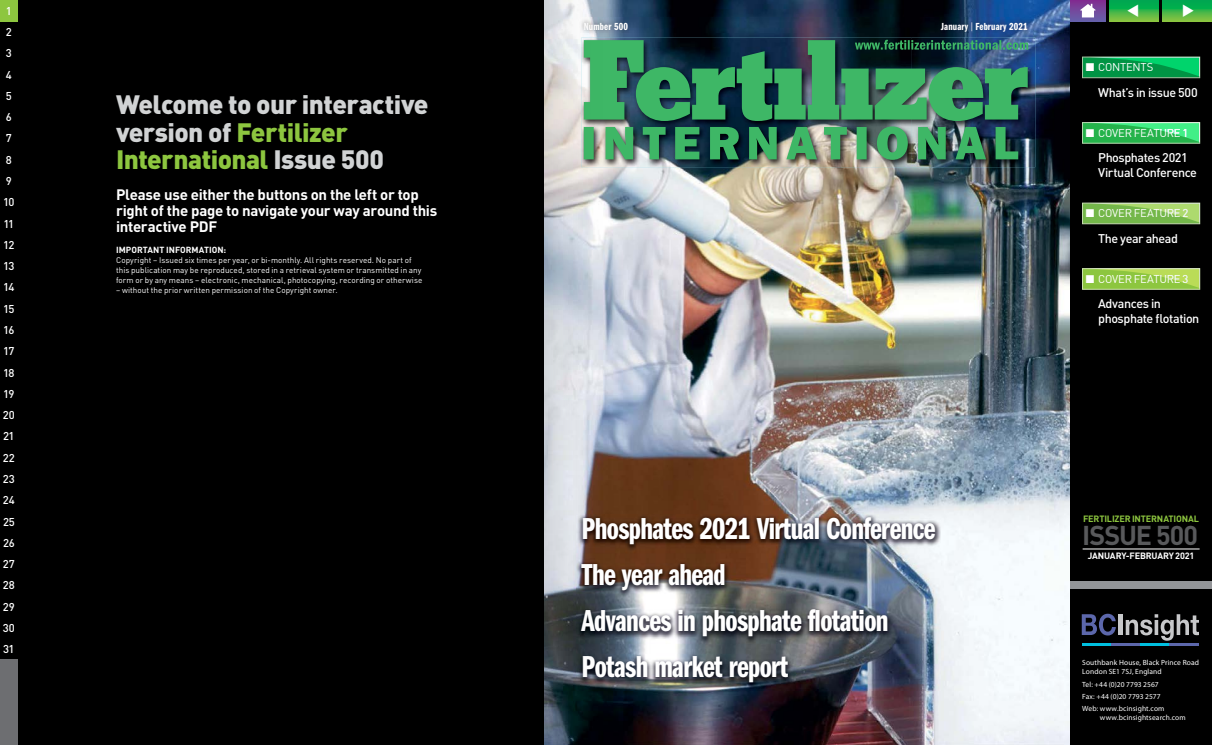
<style>
.page{position:relative;width:1212px;height:745px;background:#fff}
.page>*{position:absolute;margin:0;border:0;box-sizing:border-box;transform-origin:0 0}
.t1{font:31.38px/46.1px "Franklin Gothic Demi Cmpr";letter-spacing:-.02em;color:#fff}
.t2{font:700 26.88px "DIN";letter-spacing:-.04em;color:#58595b}
.t3{font:900 26.25px/27.5px "DIN";letter-spacing:-.025em;color:#d1d3d4}
.t4{font:700 15px/16.2px "DIN";letter-spacing:-.02em;color:#fff}
.t5{font:500 12.5px/15px "DIN";letter-spacing:-.035em;color:#fff}
.t6{font:500 11.25px/21.2px "DIN";letter-spacing:-.045em;color:#fff}
.t7{font:11.25px "DIN";letter-spacing:-.02em;color:#fff}
.t8{font:10.62px "Franklin Gothic Demi Cmpr";letter-spacing:.015em;color:#fff}
.t9{font:700 9px "DIN";letter-spacing:-.02em;color:#8dc63f}
.t10{font:700 9px "DIN";letter-spacing:-.02em;color:#fff}
.t11{font:700 8.75px "DIN";color:#fff}
.t12{font:8.12px/10px "DIN";letter-spacing:.005em;color:#fff}
.t13{font:7.5px/12.2px "Myriad Pro";letter-spacing:.015em;color:#fff}
.s1{color:#8dc63f}
.s2{font-size:8.88px}
</style>
<div class="page">
<img style="left:605px;top:0;width:465px;height:744px">
<img style="left:605px;top:18px;width:427px;height:18px">
<img style="left:605px;top:38px;width:430px;height:129px">
<img style="left:605px;top:40px;width:423px;height:120px">
<img style="left:605px;top:514px;width:335px;height:175px">
<div style="left:18px;top:0;width:526px;height:744px;background:#000"></div>
<div style="left:0;top:21px;width:18px;height:22px;background:#000"></div>
<div style="left:0;top:43px;width:18px;height:21px;background:#000"></div>
<div style="left:0;top:64px;width:18px;height:21px;background:#000"></div>
<div style="left:0;top:85px;width:18px;height:21px;background:#000"></div>
<div style="left:0;top:106px;width:18px;height:22px;background:#000"></div>
<div style="left:0;top:128px;width:18px;height:21px;background:#000"></div>
<div style="left:0;top:149px;width:18px;height:21px;background:#000"></div>
<div style="left:0;top:170px;width:18px;height:21px;background:#000"></div>
<div style="left:0;top:191px;width:18px;height:22px;background:#000"></div>
<div style="left:0;top:213px;width:18px;height:21px;background:#000"></div>
<div style="left:0;top:234px;width:18px;height:21px;background:#000"></div>
<div style="left:0;top:255px;width:18px;height:21px;background:#000"></div>
<div style="left:0;top:276px;width:18px;height:22px;background:#000"></div>
<div style="left:0;top:298px;width:18px;height:21px;background:#000"></div>
<div style="left:0;top:319px;width:18px;height:21px;background:#000"></div>
<div style="left:0;top:340px;width:18px;height:21px;background:#000"></div>
<div style="left:0;top:361px;width:18px;height:22px;background:#000"></div>
<div style="left:0;top:383px;width:18px;height:21px;background:#000"></div>
<div style="left:0;top:404px;width:18px;height:21px;background:#000"></div>
<div style="left:0;top:425px;width:18px;height:21px;background:#000"></div>
<div style="left:0;top:446px;width:18px;height:22px;background:#000"></div>
<div style="left:0;top:468px;width:18px;height:21px;background:#000"></div>
<div style="left:0;top:489px;width:18px;height:21px;background:#000"></div>
<div style="left:0;top:510px;width:18px;height:21px;background:#000"></div>
<div style="left:0;top:531px;width:18px;height:22px;background:#000"></div>
<div style="left:0;top:553px;width:18px;height:21px;background:#000"></div>
<div style="left:0;top:574px;width:18px;height:21px;background:#000"></div>
<div style="left:0;top:595px;width:18px;height:22px;background:#000"></div>
<div style="left:0;top:617px;width:18px;height:21px;background:#000"></div>
<div style="left:0;top:638px;width:18px;height:21px;background:#000"></div>
<div style="left:0;top:659px;width:18px;height:21px;background:#6d6e71"></div>
<div style="left:0;top:680px;width:18px;height:22px;background:#6d6e71"></div>
<div style="left:0;top:702px;width:18px;height:21px;background:#6d6e71"></div>
<div style="left:0;top:723px;width:18px;height:21px;background:#6d6e71"></div>
<div style="left:0;top:0;width:18px;height:21px;background:#8dc63f"></div>
<div style="left:1070px;top:0;width:142px;height:744px;background:#000"></div>
<div style="left:1070px;top:581px;width:142px;height:7px;background:#939598"></div>
<svg style="left:1082px;top:613px;width:34px;height:22px"></svg>
<hr style="left:1118px;top:613px;width:4px;height:21px;background:#c7c8ca">
<svg style="left:1126px;top:614px;width:73px;height:26px"></svg>
<hr style="left:1082px;top:642px;width:29px;height:2px;background:#00bfdf">
<hr style="left:1111px;top:642px;width:29px;height:2px;background:#5c67ab">
<hr style="left:1140px;top:642px;width:30px;height:2px;background:#00bfdf">
<hr style="left:1169px;top:642px;width:30px;height:2px;background:#5c67ab">
<svg style="left:1109px;top:0;width:50px;height:21px"></svg>
<svg style="left:1162px;top:0;width:50px;height:21px"></svg>
<hr style="left:1082px;top:548px;width:117px;height:1px;background:#fff">
<svg style="left:1070px;top:0;width:36px;height:21px"></svg>
<svg style="left:1078px;top:0;width:17px;height:17px"></svg>
<div style="left:1082px;top:57px;width:118px;height:21px;background:#7eb288"></div>
<svg style="left:1082px;top:57px;width:118px;height:20px;background:#0aa956"></svg>
<div style="left:1082px;top:122px;width:118px;height:21px;background:#49bd64"></div>
<svg style="left:1082px;top:122px;width:118px;height:20px;background:#39c765"></svg>
<svg style="left:1082px;top:222px;width:118px;height:2px"></svg>
<svg style="left:1082px;top:203px;width:118px;height:19px;background:#89c35b"></svg>
<div style="left:1082px;top:268px;width:118px;height:21px;background:#9acc56"></div>
<svg style="left:1082px;top:268px;width:118px;height:20px;background:#9ece4e"></svg>
<svg style="left:544px;top:0;width:61px;height:744px;background:#a3a9ab"></svg>
<svg style="left:1128px;top:4px;width:10px;height:13px"></svg>
<svg style="left:1183px;top:4px;width:10px;height:13px"></svg>
<h3 class="t6" style="left:6px;top:-1px;width:7px">1</h3>
<h3 class="t6" style="left:3px;top:21px;width:13px">2<br>3<br>4<br>5<br>6<br>7<br>8<br>9<br>10<br>11<br>12<br>13<br>14<br>15<br>16<br>17<br>18<br>19<br>20<br>21<br>22<br>23<br>24<br>25<br>26<br>27<br>28<br>29<br>30<br>31</h3>
<h3 class="t3" style="left:116px;top:90px;width:314px">Welcome to our interactive version of <span class="s1">Fertilizer<br>International</span> Issue 500</h3>
<h3 class="t4" style="left:116px;top:185px;width:323px">Please use either the buttons on the left or top right of the page to navigate your way around this interactive PDF</h3>
<p class="t11" style="left:116px;top:244px;width:112px">IMPORTANT INFORMATION:</p>
<p class="t12" style="left:116px;top:254px;width:308px">Copyright – Issued six times per year, or bi-monthly. All rights reserved. No part of this publication may be reproduced, stored in a retrieval system or transmitted in any form or by any means – electronic, mechanical, photocopying, recording or otherwise</p>
<p class="t12" style="left:116px;top:284px;width:223px">– without the prior written permission of the Copyright owner.</p>
<h3 class="t8" style="left:584px;top:20px;width:46px">Number 500</h3>
<h3 class="t8" style="left:941px;top:20px;width:88px">January <span class="s2">|</span> February 2021</h3>
<h3 class="t7" style="left:1086px;top:60px;width:69px">■ CONTENTS</h3>
<h3 class="t5" style="left:1098px;top:84px;width:101px">What’s in issue 500</h3>
<h3 class="t7" style="left:1086px;top:125px;width:104px">■ COVER FEATURE 1</h3>
<h3 class="t5" style="left:1098px;top:149px;width:100px">Phosphates 2021<br>Virtual Conference</h3>
<h3 class="t7" style="left:1086px;top:206px;width:104px">■ COVER FEATURE 2</h3>
<h3 class="t5" style="left:1098px;top:230px;width:81px">The year ahead</h3>
<h3 class="t7" style="left:1086px;top:271px;width:104px">■ COVER FEATURE 3</h3>
<h3 class="t5" style="left:1098px;top:295px;width:103px">Advances in phosphate flotation</h3>
<h1 class="t1" style="left:582px;top:505px;width:355px">Phosphates 2021 Virtual Conference<br>The year ahead<br>Advances in phosphate flotation<br>Potash market report</h1>
<p class="t9" style="left:1083px;top:512px;width:118px">FERTILIZER INTERNATIONAL</p>
<h2 class="t2" style="left:1082px;top:517px;width:117px">ISSUE 500</h2>
<p class="t10" style="left:1088px;top:549px;width:108px">JANUARY-FEBRUARY 2021</p>
<p class="t13" style="left:1082px;top:658px;width:118px;line-height:8.8px">Southbank House, Black Prince Road<br>London SE1 7SJ, England</p>
<p class="t13" style="left:1082px;top:677px;width:84px">Tel: +44 (0)20 7793 2567<br>Fax: +44 (0)20 7793 2577<br>Web: www.bcinsight.com</p>
<p class="t13" style="left:1100px;top:710px;width:87px">www.bcinsightsearch.com</p>
</div>
